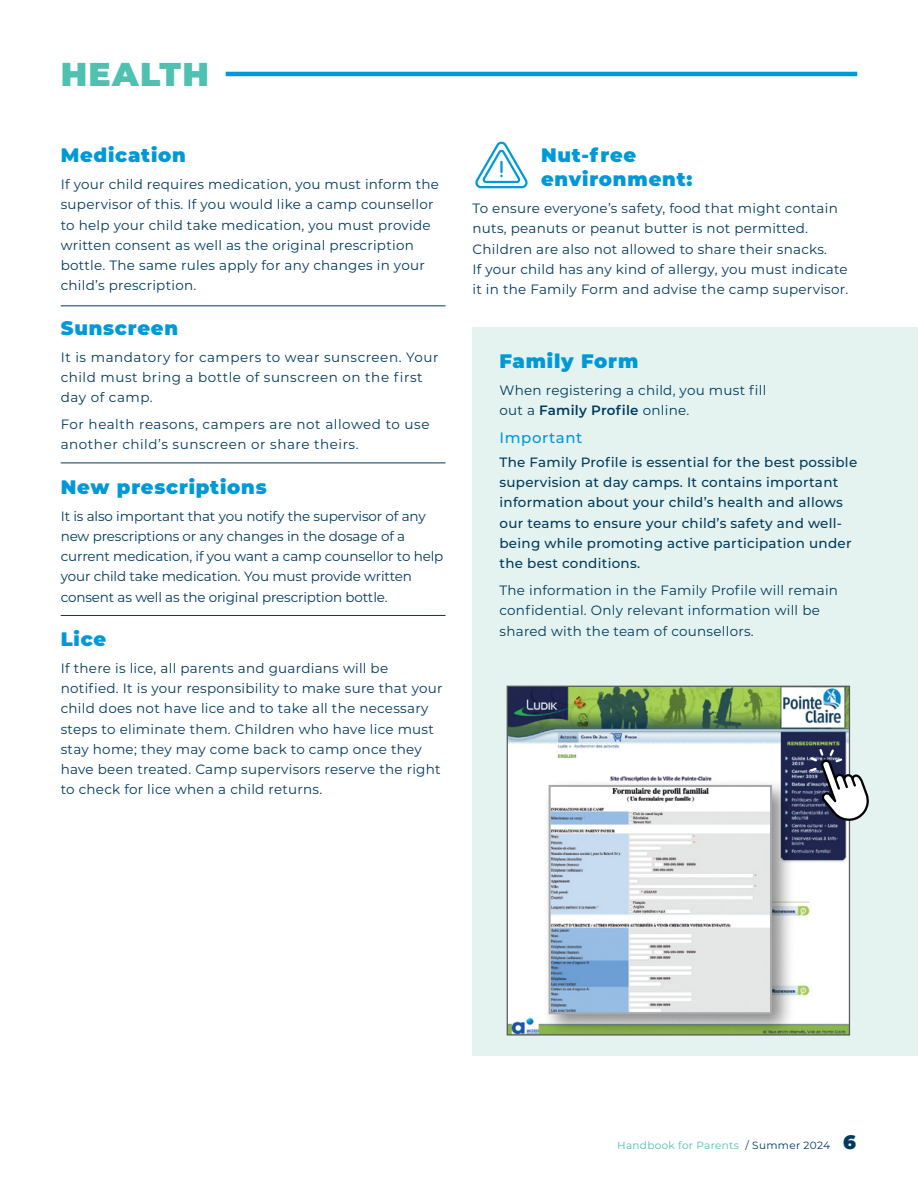
<style>
.page{position:relative;width:918px;height:1188px;background:#fff}
.page>*{position:absolute;margin:0;border:0;box-sizing:border-box;transform-origin:0 0}
.t1{font:900 33px "Montserrat";letter-spacing:.04em;color:#4fc1b1}
.t2{font:900 19.5px/24px "Montserrat";letter-spacing:.04em;color:#0099d8}
.t3{font:500 15px "Montserrat";letter-spacing:.04em;color:#0099d8}
.t4{font:13.5px/20.2px "Montserrat";letter-spacing:.02em;color:#003a5d}
.t5{font:500 13.5px/20.2px "Montserrat";letter-spacing:.02em;color:#003a5d}
.t6{font:13.5px/20.2px "Montserrat";letter-spacing:-.01em;color:#003a5d}
.t7{font:13.5px/20.2px "Montserrat";letter-spacing:.04em;color:#003a5d}
.t8{font:10.5px "Montserrat";letter-spacing:.03em;color:#4fc1b1}
.s1{font-weight:600}
.s2{color:#003a5d}
.s3{font-weight:900;font-size:19.5px;color:#003a5d}
</style>
<div class="page">
<div style="left:472px;top:327px;width:446px;height:729px;background:#e4f3ef"></div>
<svg style="left:475px;top:142px;width:53px;height:47px"></svg>
<img style="left:509px;top:688px;width:339px;height:346px">
<div style="left:542px;top:779px;width:254px;height:259px;background:#000;opacity:.45"></div>
<img style="left:552px;top:788px;width:217px;height:223px">
<div style="left:549px;top:785px;width:223px;height:229px;border:2px solid #a7a9ac"></div>
<svg style="left:810px;top:749px;width:59px;height:72px"></svg>
<hr style="left:61px;top:305px;width:385px;height:1px;background:#003a5d">
<hr style="left:61px;top:463px;width:385px;height:1px;background:#003a5d">
<hr style="left:61px;top:615px;width:385px;height:1px;background:#003a5d">
<hr style="left:226px;top:72px;width:631px;height:4px;background:#0099d8">
<h1 class="t1" style="left:61px;top:49px;width:150px">HEALTH</h1>
<h2 class="t2" style="left:61px;top:142px;width:127px">Medication</h2>
<p class="t4" style="left:61px;top:174px;width:380px">If your child requires medication, you must inform the supervisor of this. If you would like a camp counsellor to help your child take medication, you must provide written consent as well as the original prescription bottle. The same rules apply for any changes in your child’s prescription.</p>
<h2 class="t2" style="left:61px;top:314px;width:119px">Sunscreen</h2>
<p class="t7" style="left:61px;top:346px;width:379px">It is mandatory for campers to wear sunscreen. Your child must bring a bottle of sunscreen on the first day of camp.</p>
<p class="t7" style="left:61px;top:414px;width:370px">For health reasons, campers are not allowed to use another child’s sunscreen or share theirs.</p>
<h2 class="t2" style="left:61px;top:473px;width:207px">New prescriptions</h2>
<p class="t6" style="left:61px;top:505px;width:384px">It is also important that you notify the supervisor of any new prescriptions or any changes in the dosage of a current medication, if you want a camp counsellor to help your child take medication. You must provide written consent as well as the original prescription bottle.</p>
<h2 class="t2" style="left:61px;top:626px;width:47px">Lice</h2>
<p class="t4" style="left:61px;top:657px;width:383px">If there is lice, all parents and guardians will be notified. It is your responsibility to make sure that your child does not have lice and to take all the necessary steps to eliminate them. Children who have lice must stay home; they may come back to camp once they have been treated. Camp supervisors reserve the right to check for lice when a child returns.</p>
<h2 class="t2" style="left:541px;top:142px;width:153px">Nut-free environment:</h2>
<p class="t4" style="left:472px;top:198px;width:377px">To ensure everyone’s safety, food that might contain nuts, peanuts or peanut butter is not permitted.<br>Children are also not allowed to share their snacks.<br>If your child has any kind of allergy, you must indicate it in the Family Form and advise the camp supervisor.</p>
<h2 class="t2" style="left:500px;top:348px;width:140px">Family Form</h2>
<p class="t4" style="left:500px;top:380px;width:268px">When registering a child, you must fill out a <span class="s1">Family Profile</span> online.</p>
<p class="t3" style="left:500px;top:427px;width:85px">Important</p>
<p class="t5" style="left:500px;top:451px;width:359px">The Family Profile is essential for the best possible supervision at day camps. It contains important information about your child’s health and allows our teams to ensure your child’s safety and well&shy;being while promoting active participation under the best conditions.</p>
<p class="t4" style="left:500px;top:580px;width:340px">The information in the Family Profile will remain confidential. Only relevant information will be shared with the team of counsellors.</p>
<p class="t8" style="left:617px;top:1138px;width:241px">Handbook for Parents <span class="s2">/ Summer 2024</span> <span class="s3">6</span></p>
</div>
